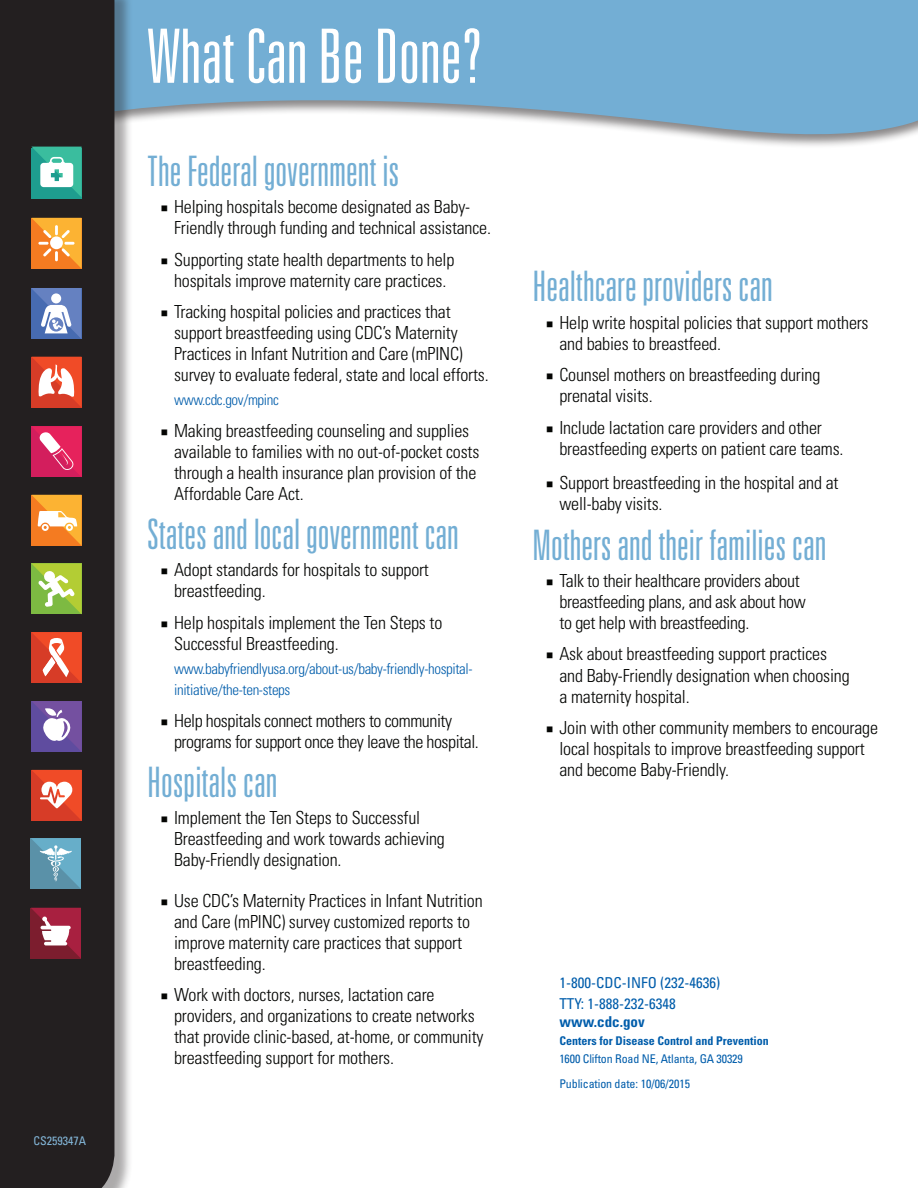
<style>
.page{position:relative;width:918px;height:1188px;background:#fff}
.page>*{position:absolute;margin:0;border:0;box-sizing:border-box;transform-origin:0 0}
.t1{font:300 ultra-condensed 75px "Univers LT Std";color:#fff}
.t2{font:300 ultra-condensed 42px "Univers LT Std";color:#73aed4}
.t3{font:300 condensed 18px/21px "Univers LT Std";letter-spacing:-.01em;color:#040503}
.t4{font:300 condensed 15px/21px "Univers LT Std";letter-spacing:-.025em;color:#015dab}
.contact{font:condensed 15px "Univers LT Std";color:#015dab}
.contact-2{font:700 condensed 15px "Univers LT Std";color:#015dab}
.contact-3{font:condensed 12px "Univers LT Std";letter-spacing:-.01em;color:#015dab}
.contact-4{font:700 condensed 12px "Univers LT Std";color:#015dab}
.contact-5{font:condensed 12px "Univers LT Std";color:#83b6d8}
.s1{font-family:"Minion Pro Medium Capt";font-weight:400;font-stretch:normal}
</style>
<div class="page">
<svg style="left:133px;top:0;width:785px;height:146px;background:#8cbad7"></svg>
<div style="left:0;top:0;width:133px;height:1188px;background:#231f20;opacity:.38"></div>
<div style="left:0;top:0;width:114px;height:1188px;background:#231f20"></div>
<svg style="left:31px;top:838px;width:50px;height:51px;background:#6da7bd"></svg>
<svg style="left:31px;top:495px;width:51px;height:51px"></svg>
<svg style="left:31px;top:288px;width:50px;height:51px"></svg>
<svg style="left:31px;top:563px;width:51px;height:51px"></svg>
<svg style="left:31px;top:701px;width:51px;height:51px"></svg>
<svg style="left:31px;top:218px;width:51px;height:51px;background:#f8a345"></svg>
<svg style="left:31px;top:357px;width:51px;height:51px"></svg>
<div style="left:31px;top:148px;width:50px;height:50px;background:#1e9d8f"></div>
<svg style="left:31px;top:632px;width:51px;height:51px;background:#e76048"></svg>
<svg style="left:31px;top:426px;width:51px;height:51px;background:#e0396f"></svg>
<svg style="left:31px;top:908px;width:50px;height:51px"></svg>
<svg style="left:31px;top:147px;width:51px;height:50px"></svg>
<svg style="left:31px;top:770px;width:51px;height:51px;background:#e7644d"></svg>
<p class="contact-5" style="left:33px;top:1133px;width:54px">CS259347A</p>
<p class="t1" style="left:147px;top:17px;width:337px">What Can Be Done?</p>
<p class="t2" style="left:147px;top:149px;width:254px">The Federal government is</p>
<p class="t3" style="left:174px;top:196px;width:318px;text-indent:-14px"><span class="s1">■</span> Helping hospitals become designated as Baby-<br>Friendly through funding and technical assistance.</p>
<p class="t3" style="left:161px;top:249px;width:295px;text-align:center"><span class="s1">■</span> Supporting state health departments to help hospitals improve maternity care practices.</p>
<p class="t3" style="left:174px;top:301px;width:316px;text-indent:-14px"><span class="s1">■</span> Tracking hospital policies and practices that support breastfeeding using CDC’s Maternity Practices in Infant Nutrition and Care (mPINC) survey to evaluate federal, state and local efforts.</p>
<p class="t4" style="left:174px;top:390px;width:106px">www.cdc.gov/mpinc</p>
<p class="t3" style="left:174px;top:420px;width:307px;text-indent:-14px"><span class="s1">■</span> Making breastfeeding counseling and supplies available to families with no out-of-pocket costs through a health insurance plan provision of the Affordable Care Act.</p>
<p class="t2" style="left:147px;top:513px;width:313px">States and local government can</p>
<p class="t3" style="left:174px;top:560px;width:256px;text-indent:-14px"><span class="s1">■</span> Adopt standards for hospitals to support breastfeeding.</p>
<p class="t3" style="left:174px;top:612px;width:270px;text-indent:-14px"><span class="s1">■</span> Help hospitals implement the Ten Steps to<br>Successful Breastfeeding.</p>
<p class="t4" style="left:174px;top:658px;width:300px">www.babyfriendlyusa.org/about-us/baby-friendly-hospital&shy;initiative/the-ten-steps</p>
<p class="t3" style="left:174px;top:710px;width:306px;text-indent:-14px"><span class="s1">■</span> Help hospitals connect mothers to community programs for support once they leave the hospital.</p>
<p class="t2" style="left:147px;top:760px;width:132px">Hospitals can</p>
<p class="t3" style="left:174px;top:807px;width:272px;text-indent:-14px"><span class="s1">■</span> Implement the Ten Steps to Successful<br>Breastfeeding and work towards achieving<br>Baby-Friendly designation.</p>
<p class="t3" style="left:174px;top:890px;width:310px;text-indent:-14px"><span class="s1">■</span> Use CDC’s Maternity Practices in Infant Nutrition and Care (mPINC) survey customized reports to improve maternity care practices that support breastfeeding.</p>
<p class="t3" style="left:174px;top:984px;width:311px;text-indent:-14px"><span class="s1">■</span> Work with doctors, nurses, lactation care providers, and organizations to create networks that provide clinic-based, at-home, or community breastfeeding support for mothers.</p>
<p class="t2" style="left:532px;top:264px;width:242px">Healthcare providers can</p>
<p class="t3" style="left:559px;top:312px;width:311px;text-indent:-14px"><span class="s1">■</span> Help write hospital policies that support mothers and babies to breastfeed.</p>
<p class="t3" style="left:559px;top:364px;width:262px;text-indent:-14px"><span class="s1">■</span> Counsel mothers on breastfeeding during prenatal visits.</p>
<p class="t3" style="left:559px;top:417px;width:286px;text-indent:-14px"><span class="s1">■</span> Include lactation care providers and other breastfeeding experts on patient care teams.</p>
<p class="t3" style="left:559px;top:473px;width:281px;text-indent:-14px"><span class="s1">■</span> Support breastfeeding in the hospital and at well-baby visits.</p>
<p class="t2" style="left:532px;top:523px;width:295px">Mothers and their families can</p>
<p class="t3" style="left:559px;top:570px;width:248px;text-indent:-14px"><span class="s1">■</span> Talk to their healthcare providers about breastfeeding plans, and ask about how to get help with breastfeeding.</p>
<p class="t3" style="left:559px;top:644px;width:292px;text-indent:-14px"><span class="s1">■</span> Ask about breastfeeding support practices and Baby-Friendly designation when choosing a maternity hospital.</p>
<p class="t3" style="left:559px;top:717px;width:320px;text-indent:-14px"><span class="s1">■</span> Join with other community members to encourage local hospitals to improve breastfeeding support and become Baby-Friendly.</p>
<p class="contact" style="left:559px;top:973px;width:162px">1-800-CDC-INFO (232-4636)</p>
<p class="contact" style="left:559px;top:994px;width:118px">TTY: 1-888-232-6348</p>
<p class="contact-2" style="left:559px;top:1012px;width:87px">www.cdc.gov</p>
<p class="contact-4" style="left:559px;top:1033px;width:211px">Centers for Disease Control and Prevention</p>
<p class="contact-3" style="left:559px;top:1051px;width:185px">1600 Clifton Road NE, Atlanta, GA 30329</p>
<p class="contact-3" style="left:559px;top:1076px;width:132px">Publication date: 10/06/2015</p>
</div>
